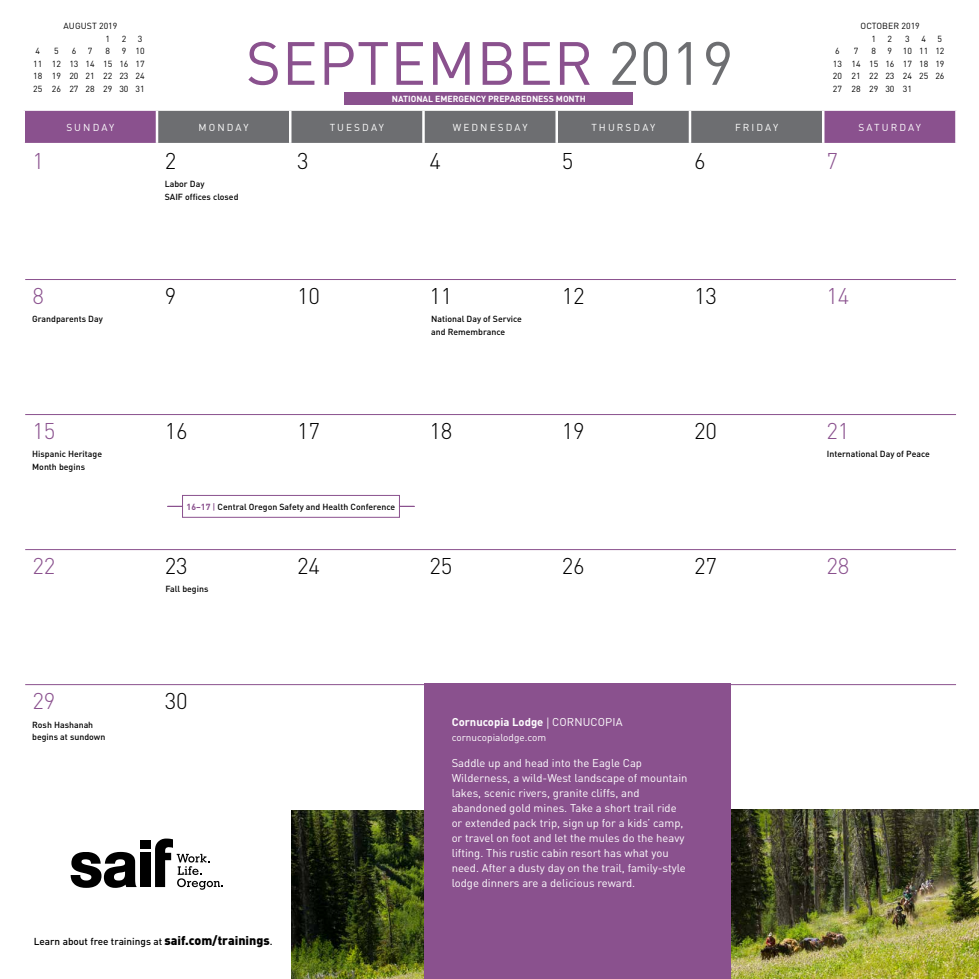
<style>
.page{position:relative;width:979px;height:979px;background:#fff}
.page>*{position:absolute;margin:0;border:0;box-sizing:border-box;transform-origin:0 0}
.t1{font:60px "DINOT";letter-spacing:.01em;color:#8a518e}
.t2{font:300 22.5px "DINOT";color:#000}
.t3{font:300 22.5px "DINOT";color:#8a518e}
.t4{font:11.25px/15px "DINOT";color:#fff}
.t5{font:700 11.25px "DINOT";color:#fff}
.t6{font:10px "DINOT";letter-spacing:.2em;color:#fff}
.t7{font:500 10px "DINOT";color:#000}
.t8{font:10px "DINOT";color:#fff}
.t9{font:500 8.75px/12.5px "DINOT";color:#000}
.t10{font:8.75px/12.5px "DINOT";color:#000}
.t11{font:700 8.75px "DINOT";color:#fff}
.s1{color:#6d6e71}
.s2{font-weight:700;color:#8a518e}
.s3{color:#8a518e}
.s4{font-weight:900;font-size:12.5px}
.s5{font-family:"New Baskerville";font-weight:400}
.s6{font-weight:400}
</style>
<div class="page">
<div style="left:140px;top:853px;width:10px;height:34px;background:#000"></div>
<div style="left:140px;top:840px;width:10px;height:9px;background:#000"></div>
<svg style="left:71px;top:852px;width:66px;height:36px"></svg>
<svg style="left:155px;top:838px;width:68px;height:52px"></svg>
<img style="left:731px;top:810px;width:248px;height:169px">
<img style="left:292px;top:810px;width:133px;height:169px">
<hr style="left:25px;top:279px;width:931px;height:1px;background:#8a518e">
<hr style="left:25px;top:414px;width:931px;height:1px;background:#8a518e">
<hr style="left:25px;top:549px;width:931px;height:1px;background:#8a518e">
<hr style="left:25px;top:684px;width:931px;height:1px;background:#8a518e">
<svg style="left:25px;top:111px;width:930px;height:32px;background:#756679"></svg>
<hr style="left:156px;top:111px;width:2px;height:32px;background:#fff">
<hr style="left:289px;top:111px;width:2px;height:32px;background:#fff">
<hr style="left:422px;top:111px;width:3px;height:32px;background:#fff">
<hr style="left:555px;top:111px;width:3px;height:32px;background:#fff">
<hr style="left:689px;top:111px;width:2px;height:32px;background:#fff">
<hr style="left:822px;top:111px;width:2px;height:32px;background:#fff">
<div style="left:425px;top:683px;width:306px;height:296px;background:#8a518e"></div>
<div style="left:344px;top:93px;width:289px;height:12px;background:#8a518e"></div>
<svg style="left:167px;top:495px;width:248px;height:23px"></svg>
<p class="t10" style="left:105px;top:19px;width:13px;text-indent:-42px">AUGUST 2019<br>1</p>
<p class="t10" style="left:122px;top:32px;width:6px">2</p>
<p class="t10" style="left:138px;top:32px;width:6px">3</p>
<p class="t10" style="left:33px;top:44px;width:113px;text-align:justify;text-indent:89px">9 10<br>11 12 13 14 15 16 17<br>18 19 20 21 22 23 24<br>25 26 27 28 29 30 31</p>
<p class="t10" style="left:35px;top:44px;width:6px">4</p>
<p class="t10" style="left:54px;top:44px;width:6px">5</p>
<p class="t10" style="left:72px;top:44px;width:6px">6</p>
<p class="t10" style="left:88px;top:44px;width:6px">7</p>
<p class="t10" style="left:105px;top:44px;width:6px">8</p>
<h1 class="t1" style="left:246px;top:22px;width:489px">SEPTEMBER <span class="s1">2019</span></h1>
<p class="t10" style="left:871px;top:20px;width:50px;text-indent:-11px">OCTOBER 2019<br>1</p>
<p class="t10" style="left:887px;top:32px;width:6px">2</p>
<p class="t10" style="left:905px;top:32px;width:6px">3</p>
<p class="t10" style="left:921px;top:32px;width:6px">4</p>
<p class="t10" style="left:937px;top:32px;width:6px">5</p>
<p class="t10" style="left:833px;top:45px;width:113px;text-align:justify;text-indent:55px">9 10 11 12<br>13 14 15 16 17 18 19<br>20 21 22 23 24 25 26<br>27 28 29 30 31</p>
<p class="t10" style="left:835px;top:45px;width:6px">6</p>
<p class="t10" style="left:854px;top:45px;width:6px">7</p>
<p class="t10" style="left:871px;top:45px;width:6px">8</p>
<p class="t11" style="left:392px;top:93px;width:196px">NATIONAL EMERGENCY PREPAREDNESS MONTH</p>
<p class="t6" style="left:66px;top:120px;width:50px">SUNDAY</p>
<p class="t6" style="left:199px;top:120px;width:52px">MONDAY</p>
<p class="t6" style="left:330px;top:120px;width:56px">TUESDAY</p>
<p class="t6" style="left:453px;top:120px;width:76px">WEDNESDAY</p>
<p class="t6" style="left:591px;top:120px;width:65px">THURSDAY</p>
<p class="t6" style="left:735px;top:120px;width:45px">FRIDAY</p>
<p class="t6" style="left:858px;top:120px;width:64px">SATURDAY</p>
<h2 class="t3" style="left:32px;top:146px;width:13px">1</h2>
<h2 class="t2" style="left:165px;top:146px;width:13px">2</h2>
<h2 class="t2" style="left:297px;top:146px;width:13px">3</h2>
<h2 class="t2" style="left:429px;top:146px;width:13px">4</h2>
<h2 class="t2" style="left:562px;top:146px;width:13px">5</h2>
<h2 class="t2" style="left:694px;top:146px;width:13px">6</h2>
<h2 class="t3" style="left:826px;top:146px;width:13px">7</h2>
<p class="t9" style="left:165px;top:178px;width:75px">Labor Day<br>SAIF offices closed</p>
<h2 class="t3" style="left:32px;top:281px;width:13px">8</h2>
<h2 class="t2" style="left:165px;top:281px;width:13px">9</h2>
<h2 class="t2" style="left:297px;top:281px;width:25px">10</h2>
<h2 class="t2" style="left:429px;top:281px;width:25px">11</h2>
<h2 class="t2" style="left:562px;top:281px;width:25px">12</h2>
<h2 class="t2" style="left:694px;top:281px;width:25px">13</h2>
<h2 class="t3" style="left:826px;top:281px;width:25px">14</h2>
<p class="t9" style="left:32px;top:313px;width:72px">Grandparents Day</p>
<p class="t9" style="left:431px;top:313px;width:92px">National Day of Service and Remembrance</p>
<h2 class="t3" style="left:32px;top:416px;width:25px">15</h2>
<h2 class="t2" style="left:165px;top:416px;width:25px">16</h2>
<h2 class="t2" style="left:297px;top:416px;width:25px">17</h2>
<h2 class="t2" style="left:429px;top:416px;width:25px">18</h2>
<h2 class="t2" style="left:562px;top:416px;width:25px">19</h2>
<h2 class="t2" style="left:694px;top:416px;width:25px">20</h2>
<h2 class="t3" style="left:826px;top:416px;width:25px">21</h2>
<p class="t9" style="left:32px;top:448px;width:71px">Hispanic Heritage<br>Month begins</p>
<p class="t9" style="left:187px;top:500px;width:210px"><span class="s2">16–17</span> <span class="s3">|</span> Central Oregon Safety and Health Conference</p>
<p class="t9" style="left:827px;top:448px;width:105px">International Day of Peace</p>
<h2 class="t3" style="left:32px;top:551px;width:25px">22</h2>
<h2 class="t2" style="left:165px;top:551px;width:25px">23</h2>
<h2 class="t2" style="left:297px;top:551px;width:25px">24</h2>
<h2 class="t2" style="left:429px;top:551px;width:25px">25</h2>
<h2 class="t2" style="left:562px;top:551px;width:25px">26</h2>
<h2 class="t2" style="left:694px;top:551px;width:25px">27</h2>
<h2 class="t3" style="left:826px;top:551px;width:25px">28</h2>
<p class="t9" style="left:165px;top:582px;width:45px">Fall begins</p>
<h2 class="t3" style="left:32px;top:686px;width:25px">29</h2>
<h2 class="t2" style="left:165px;top:686px;width:25px">30</h2>
<p class="t9" style="left:32px;top:718px;width:75px">Rosh Hashanah begins at sundown</p>
<p class="t7" style="left:34px;top:934px;width:240px">Learn about free trainings at <span class="s4">saif.com/trainings</span>.</p>
<p class="t5" style="left:452px;top:714px;width:172px">Cornucopia Lodge <span class="s5">|</span> <span class="s6">CORNUCOPIA</span></p>
<p class="t8" style="left:452px;top:730px;width:96px">cornucopialodge.com</p>
<p class="t4" style="left:452px;top:755px;width:237px">Saddle up and head into the Eagle Cap Wilderness, a wild-West landscape of mountain lakes, scenic rivers, granite cliffs, and abandoned gold mines. Take a short trail ride or extended pack trip, sign up for a kids’ camp, or travel on foot and let the mules do the heavy lifting. This rustic cabin resort has what you need. After a dusty day on the trail, family-style lodge dinners are a delicious reward.</p>
</div>
